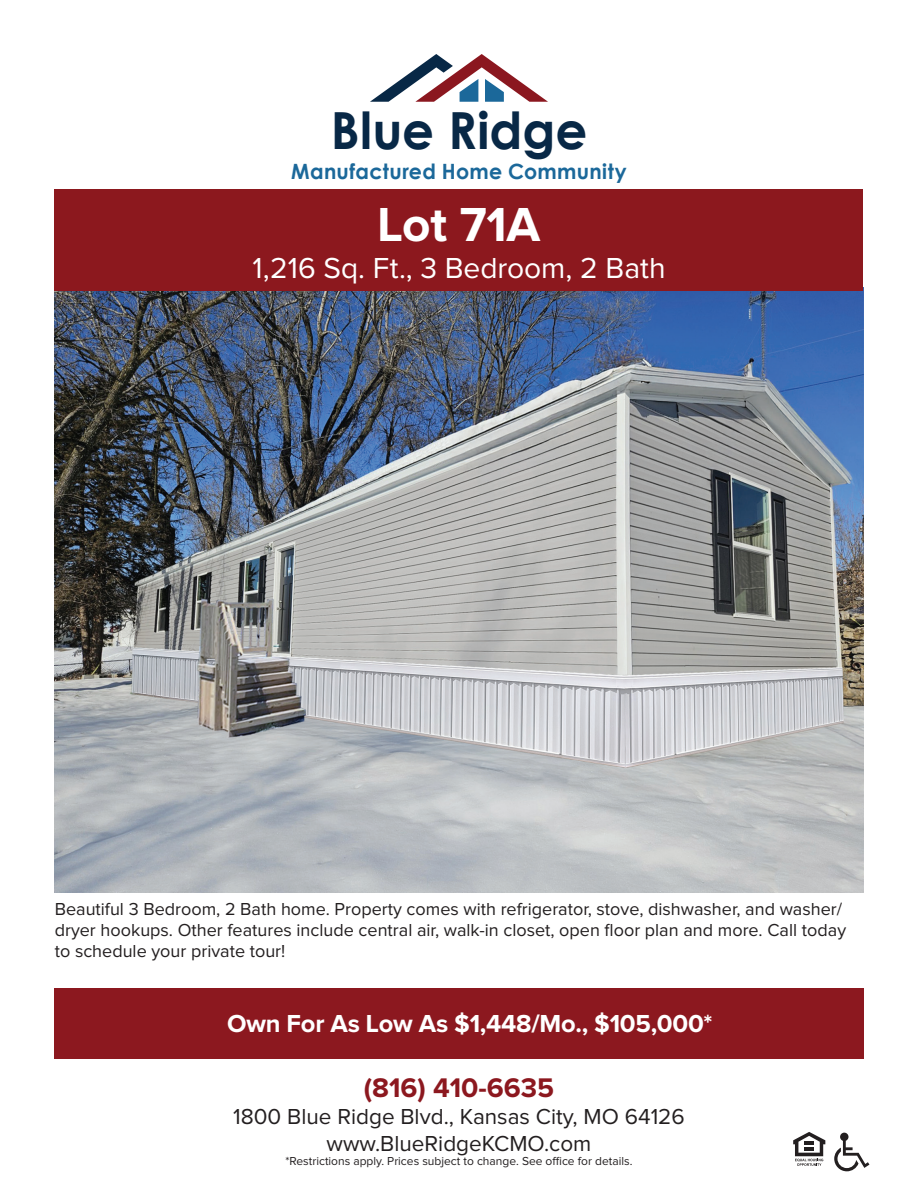
<style>
.page{position:relative;width:918px;height:1188px;background:#fff}
.page>*{position:absolute;margin:0;border:0;box-sizing:border-box;transform-origin:0 0}
.t1{font:700 51.15px "Century Gothic";letter-spacing:.005em;color:#082846}
.t2{font:700 49.5px "Proxima Nova";letter-spacing:-.005em;color:#fff}
.t3{font:30px "Proxima Nova";color:#fff}
.t4{font:700 27.9px "Proxima Nova";color:#8c181f}
.t5{font:700 25.5px "Proxima Nova";letter-spacing:-.01em;color:#fff}
.t6{font:22.5px/27px "Proxima Nova";color:#231f20;text-align:center}
.t7{font:700 21px "Century Gothic";letter-spacing:.015em;color:#1b689a}
.t8{font:18px/21px "Proxima Nova";color:#231f20}
.t9{font:12px "Proxima Nova";color:#231f20}
</style>
<div class="page">
<img style="left:55px;top:287px;width:809px;height:605px">
<div style="left:55px;top:189px;width:808px;height:102px;background:#8c181e"></div>
<svg style="left:370px;top:54px;width:178px;height:48px"></svg>
<div style="left:55px;top:988px;width:809px;height:71px;background:#8c181f"></div>
<svg style="left:834px;top:1133px;width:35px;height:38px"></svg>
<svg style="left:793px;top:1132px;width:32px;height:34px"></svg>
<h1 class="t1" style="left:331px;top:92px;width:258px">Blue Ridge</h1>
<p class="t7" style="left:291px;top:156px;width:337px">Manufactured Home Community</p>
<h2 class="t2" style="left:378px;top:196px;width:164px">Lot 71A</h2>
<h3 class="t3" style="left:252px;top:254px;width:415px">1,216 Sq. Ft., 3 Bedroom, 2 Bath</h3>
<p class="t8" style="left:55px;top:900px;width:793px">Beautiful 3 Bedroom, 2 Bath home. Property comes with refrigerator, stove, dishwasher, and washer/ dryer hookups. Other features include central air, walk-in closet, open floor plan and more. Call today to schedule your private tour!</p>
<h3 class="t5" style="left:227px;top:1009px;width:487px">Own For As Low As $1,448/Mo., $105,000*</h3>
<h3 class="t4" style="left:364px;top:1072px;width:192px">(816) 410-6635</h3>
<p class="t6" style="left:233px;top:1104px;width:453px">1800 Blue Ridge Blvd., Kansas City, MO 64126 www.BlueRidgeKCMO.com</p>
<p class="t9" style="left:286px;top:1156px;width:348px">*Restrictions apply. Prices subject to change. See office for details.</p>
</div>
